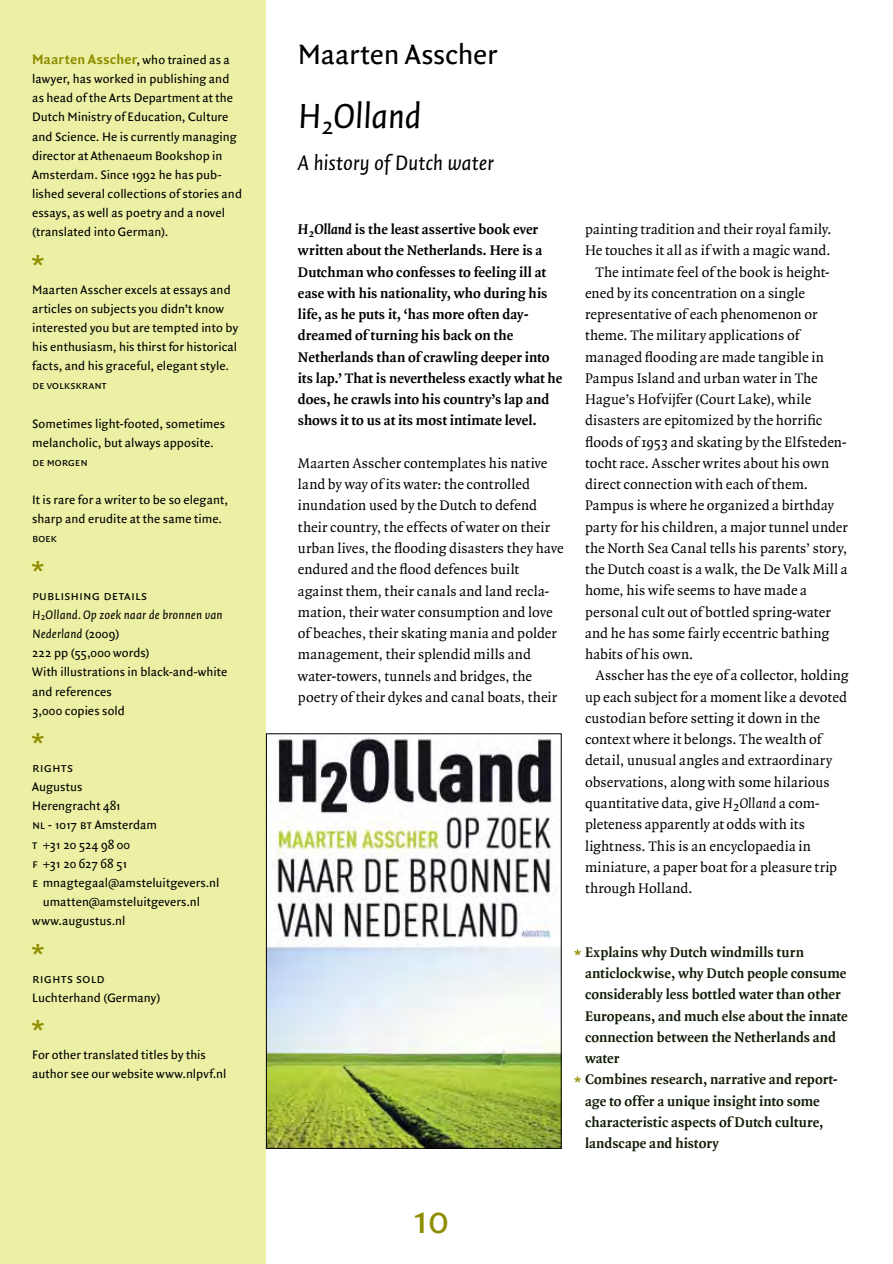
<style>
.page{position:relative;width:893px;height:1264px;background:#fff}
.page>*{position:absolute;margin:0;border:0;box-sizing:border-box;transform-origin:0 0}
.t1{font:40.5px "Quadraat Sans Small Caps";color:#8f8d01}
.t2{font:italic 37.5px "Quadraat Sans";color:#000}
.t3{font:30px "Quadraat Sans";letter-spacing:-.01em;color:#000}
.t4{font:700 24px "Quadraat Sans";color:#8f8d01}
.t5{font:italic 22.5px "Quadraat Sans";letter-spacing:-.005em;color:#000}
.t6{font:15px/21.3px "Quadraat";letter-spacing:.005em;color:#000}
.t7{font:700 15px/21.3px "Quadraat";letter-spacing:.005em;color:#000}
.t8{font:700 15px/21.3px "Quadraat";letter-spacing:.005em;color:#111d07}
.t9{font:700 14.7px "Quadraat Sans";letter-spacing:.005em;color:#8f8d01}
.t10{font:13.8px "Quadraat Sans Small Caps";letter-spacing:.02em;color:#000}
.t11{font:700 13.5px "Quadraat Sans";color:#8f8d01}
.t12{font:13.2px/19.2px "Quadraat Sans";letter-spacing:.005em;color:#000}
.t13{font:13.2px "Quadraat Sans";letter-spacing:-.025em;color:#000}
.t14{font:12px "Quadraat Sans Small Caps";letter-spacing:-.005em;color:#000}
.s1{font-weight:400;font-size:13.2px;color:#000}
.s2{font-style:italic}
.s3{font-family:"Quadraat Sans Small Caps"}
</style>
<div class="page">
<div style="left:0;top:0;width:266px;height:1264px;background:#ecf0a4"></div>
<img style="left:268px;top:737px;width:291px;height:410px">
<div style="left:266px;top:733px;width:295px;height:416px;border:1px solid #000"></div>
<p class="t9" style="left:32px;top:51px;width:199px">Maarten Asscher<span class="s1">, who trained as a</span></p>
<p class="t12" style="left:32px;top:70px;width:211px">lawyer, has worked in publishing and as head of the Arts Department at the Dutch Ministry of Education, Culture and Science. He is currently managing director at Athenaeum Bookshop in Amsterdam. Since 1992 he has pub&shy;lished several collections of stories and essays, as well as poetry and a novel (translated into German).</p>
<h3 class="t4" style="left:32px;top:251px;width:13px">*</h3>
<p class="t12" style="left:32px;top:280px;width:207px">Maarten Asscher excels at essays and articles on subjects you didn’t know interested you but are tempted into by his enthusiasm, his thirst for historical facts, and his graceful, elegant style.</p>
<p class="t14" style="left:32px;top:379px;width:76px">de volkskrant</p>
<p class="t12" style="left:32px;top:414px;width:195px">Sometimes light-footed, sometimes melancholic, but always apposite.</p>
<p class="t14" style="left:32px;top:455px;width:57px">de morgen</p>
<p class="t12" style="left:32px;top:491px;width:198px">It is rare for a writer to be so elegant, sharp and erudite at the same time.</p>
<p class="t14" style="left:32px;top:532px;width:26px">boek</p>
<h3 class="t4" style="left:32px;top:557px;width:13px">*</h3>
<p class="t10" style="left:32px;top:587px;width:116px">publishing details</p>
<p class="t12" style="left:32px;top:605px;width:197px"><span class="s2">H</span><sub>2</sub><span class="s2">Olland. Op zoek naar de bronnen van<br>Nederland</span> (2009)<br>222 pp (55,000 words)<br>With illustrations in black-and-white and references<br>3,000 copies sold</p>
<h3 class="t4" style="left:32px;top:729px;width:13px">*</h3>
<p class="t10" style="left:32px;top:760px;width:42px">rights</p>
<p class="t12" style="left:32px;top:778px;width:52px">Augustus</p>
<p class="t12" style="left:32px;top:797px;width:90px">Herengracht 481</p>
<p class="t12" style="left:32px;top:816px;width:126px"><span class="s3">nl</span> - 1017 <span class="s3">bt</span> Amsterdam</p>
<p class="t12" style="left:32px;top:835px;width:100px"><span class="s3">t</span> +31 20 524 98 00</p>
<p class="t13" style="left:32px;top:856px;width:97px"><span class="s3">f</span> +31 20 627 68 51</p>
<p class="t12" style="left:32px;top:873px;width:189px"><span class="s3">e</span> mnagtegaal@amsteluitgevers.nl</p>
<p class="t12" style="left:43px;top:892px;width:159px">umatten@amsteluitgevers.nl</p>
<p class="t12" style="left:32px;top:912px;width:95px">www.augustus.nl</p>
<h3 class="t4" style="left:32px;top:939px;width:13px">*</h3>
<p class="t10" style="left:32px;top:970px;width:74px">rights sold</p>
<p class="t12" style="left:32px;top:988px;width:130px">Luchterhand (Germany)</p>
<h3 class="t4" style="left:32px;top:1016px;width:13px">*</h3>
<p class="t12" style="left:32px;top:1045px;width:196px">For other translated titles by this author see our website www.nlpvf.nl</p>
<h3 class="t3" style="left:298px;top:37px;width:201px">Maarten Asscher</h3>
<h2 class="t2" style="left:298px;top:96px;width:125px">H<sub>2</sub>Olland</h2>
<h3 class="t5" style="left:298px;top:151px;width:197px">A history of Dutch water</h3>
<p class="t7" style="left:298px;top:219px;width:266px"><span class="s2">H</span><sub>2</sub><span class="s2">Olland</span> is the least assertive book ever written about the Netherlands. Here is a Dutchman who confesses to feeling ill at ease with his nationality, who during his life, as he puts it, ‘has more often day&shy;dreamed of turning his back on the Netherlands than of crawling deeper into its lap.’ That is nevertheless exactly what he does, he crawls into his country’s lap and shows it to us at its most intimate level.</p>
<p class="t6" style="left:298px;top:453px;width:267px">Maarten Asscher contemplates his native land by way of its water: the controlled inundation used by the Dutch to defend their country, the effects of water on their urban lives, the flooding disasters they have endured and the flood defences built against them, their canals and land recla&shy;mation, their water consumption and love of beaches, their skating mania and polder management, their splendid mills and water-towers, tunnels and bridges, the poetry of their dykes and canal boats, their</p>
<p class="t6" style="left:585px;top:219px;width:248px">painting tradition and their royal family.</p>
<p class="t6" style="left:585px;top:240px;width:247px">He touches it all as if with a magic wand.</p>
<p class="t6" style="left:596px;top:262px;width:235px">The intimate feel of the book is height-</p>
<p class="t6" style="left:585px;top:283px;width:221px">ened by its concentration on a single</p>
<p class="t6" style="left:585px;top:304px;width:234px">representative of each phenomenon or</p>
<p class="t6" style="left:585px;top:325px;width:216px">theme. The military applications of</p>
<p class="t6" style="left:585px;top:347px;width:240px">managed flooding are made tangible in</p>
<p class="t6" style="left:585px;top:368px;width:234px">Pampus Island and urban water in The</p>
<p class="t6" style="left:585px;top:389px;width:228px">Hague’s Hofvijfer (Court Lake), while</p>
<p class="t6" style="left:585px;top:410px;width:239px">disasters are epitomized by the horrific</p>
<p class="t6" style="left:585px;top:432px;width:263px">floods of 1953 and skating by the Elfsteden-</p>
<p class="t6" style="left:585px;top:453px;width:246px">tocht race. Asscher writes about his own</p>
<p class="t6" style="left:585px;top:474px;width:225px">direct connection with each of them.</p>
<p class="t6" style="left:585px;top:495px;width:250px">Pampus is where he organized a birthday</p>
<p class="t6" style="left:585px;top:517px;width:264px">party for his children, a major tunnel under</p>
<p class="t6" style="left:585px;top:538px;width:264px">the North Sea Canal tells his parents’ story,</p>
<p class="t6" style="left:585px;top:559px;width:264px">the Dutch coast is a walk, the De Valk Mill a</p>
<p class="t6" style="left:585px;top:580px;width:223px">home, his wife seems to have made a</p>
<p class="t6" style="left:585px;top:602px;width:247px">personal cult out of bottled spring-water</p>
<p class="t6" style="left:585px;top:623px;width:246px">and he has some fairly eccentric bathing</p>
<p class="t6" style="left:585px;top:644px;width:110px">habits of his own.</p>
<p class="t6" style="left:596px;top:665px;width:254px">Asscher has the eye of a collector, holding</p>
<p class="t6" style="left:585px;top:687px;width:263px">up each subject for a moment like a devoted</p>
<p class="t6" style="left:585px;top:708px;width:237px">custodian before setting it down in the</p>
<p class="t6" style="left:585px;top:729px;width:238px">context where it belongs. The wealth of</p>
<p class="t6" style="left:585px;top:750px;width:249px">detail, unusual angles and extraordinary</p>
<p class="t6" style="left:585px;top:772px;width:246px">observations, along with some hilarious</p>
<p class="t6" style="left:585px;top:793px;width:236px">quantitative data, give <span class="s2">H2Olland</span> a com-</p>
<p class="t6" style="left:585px;top:814px;width:221px">pleteness apparently at odds with its</p>
<p class="t6" style="left:585px;top:835px;width:228px">lightness. This is an encyclopaedia in</p>
<p class="t6" style="left:585px;top:857px;width:254px">miniature, a paper boat for a pleasure trip</p>
<p class="t6" style="left:585px;top:878px;width:109px">through Holland.</p>
<p class="t8" style="left:585px;top:942px;width:264px">Explains why Dutch windmills turn anticlockwise, why Dutch people consume considerably less bottled water than other Europeans, and much else about the innate connection between the Netherlands and water<br>Combines research, narrative and report&shy;age to offer a unique insight into some characteristic aspects of Dutch culture, landscape and history</p>
<p class="t11" style="left:574px;top:946px;width:8px">*</p>
<p class="t11" style="left:574px;top:1074px;width:8px">*</p>
<h1 class="t1" style="left:411px;top:1197px;width:39px">10</h1>
</div>
